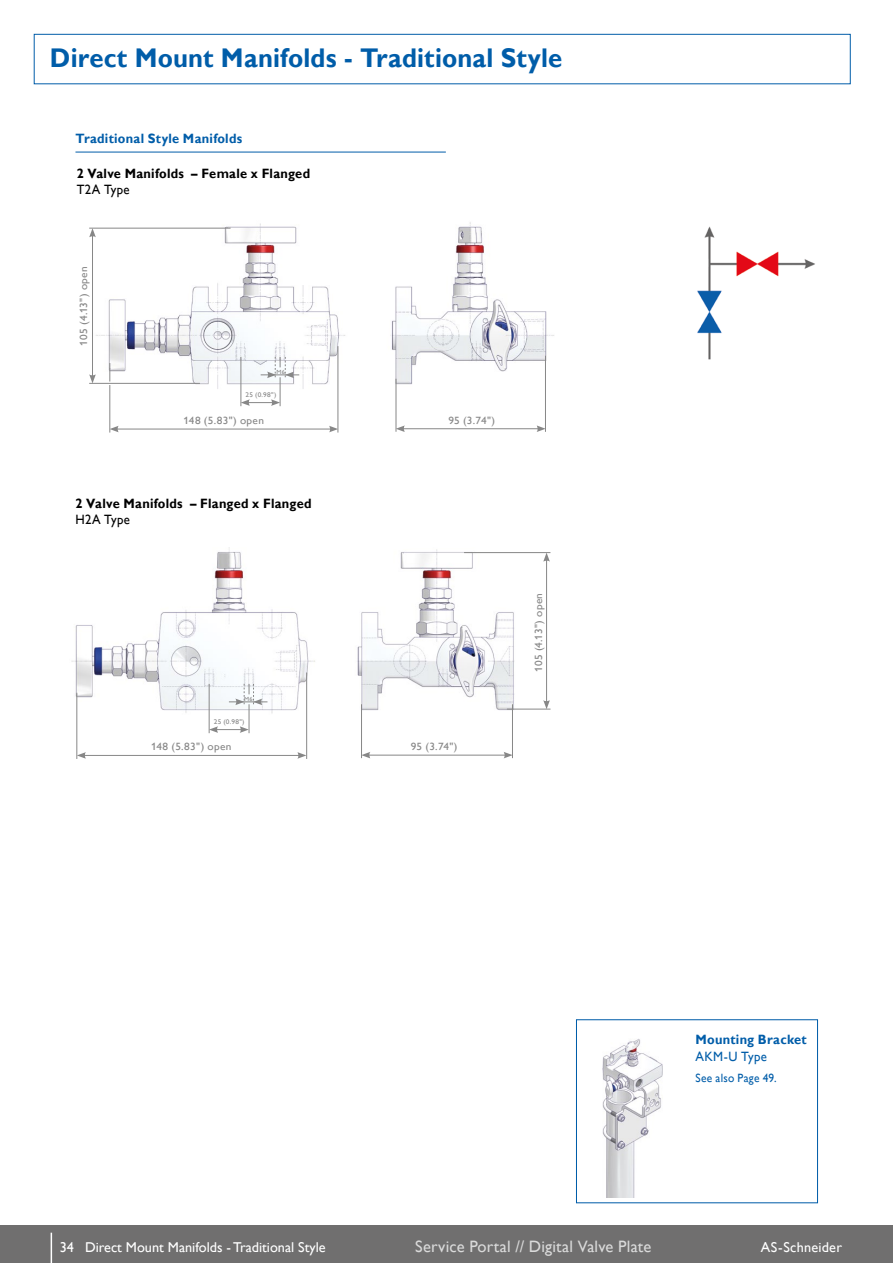
<style>
.page{position:relative;width:893px;height:1263px;background:#fff}
.page>*{position:absolute;margin:0;border:0;box-sizing:border-box;transform-origin:0 0}
.t1{font:700 27px "Gill Alt One";letter-spacing:.005em;color:#005da9;scale:.95 1}
.t2{font:16.5px "Gill Alt One";letter-spacing:.01em;color:#dadada}
.t3{font:14.25px "Gill Alt One";color:#fff}
.t4{font:14.25px "Gill Alt One";letter-spacing:.02em;color:#fff}
.t5{font:700 13.5px "Gill Alt One";letter-spacing:.02em;color:#000;scale:.95 1}
.t6{font:700 13.5px "Gill Alt One";letter-spacing:.02em;color:#005da9;scale:.95 1}
.t7{font:13.5px "Gill Alt One";letter-spacing:.02em;color:#000;scale:.95 1}
.t8{font:13.5px "Gill Alt One";letter-spacing:.025em;color:#005da9;scale:.95 1}
.t9{font:12px "Gill Alt One";letter-spacing:.025em;color:#005da9;scale:.95 1}
.t10{font:10.5px "Gill Alt One";letter-spacing:.025em;color:#878787;scale:1.08 1}
.t11{font:6.75px "Gill Alt One";letter-spacing:.035em;color:#878787;scale:1.08 1}
.t12{font:6px "Gill Alt One";color:#878787;scale:1.08 1}
</style>
<div class="page">
<div style="left:34px;top:34px;width:816px;height:50px;border:1px solid #005da9"></div>
<img style="left:697px;top:226px;width:118px;height:134px">
<div style="left:0;top:1225px;width:893px;height:38px;background:#706f6f"></div>
<hr style="left:51px;top:1233px;width:1px;height:30px;background:#fff">
<hr style="left:75px;top:152px;width:371px;height:1px;background:#005da9">
<img style="left:71px;top:548px;width:454px;height:169px">
<hr style="left:306px;top:672px;width:1px;height:87px;background:#878787">
<hr style="left:83px;top:755px;width:217px;height:1px;background:#878787">
<svg style="left:78px;top:752px;width:8px;height:7px"></svg>
<svg style="left:297px;top:752px;width:9px;height:7px"></svg>
<hr style="left:77px;top:693px;width:1px;height:66px;background:#878787">
<hr style="left:512px;top:704px;width:1px;height:54px;background:#878787">
<hr style="left:368px;top:755px;width:138px;height:1px;background:#878787">
<svg style="left:362px;top:752px;width:8px;height:6px"></svg>
<svg style="left:504px;top:752px;width:8px;height:6px"></svg>
<hr style="left:361px;top:704px;width:1px;height:54px;background:#878787">
<hr style="left:464px;top:552px;width:86px;height:1px;background:#878787">
<hr style="left:546px;top:559px;width:1px;height:143px;background:#878787">
<svg style="left:543px;top:700px;width:7px;height:9px"></svg>
<svg style="left:543px;top:553px;width:7px;height:9px"></svg>
<hr style="left:507px;top:709px;width:43px;height:1px;background:#878787">
<svg style="left:209px;top:684px;width:58px;height:49px"></svg>
<div style="left:576px;top:1019px;width:242px;height:184px;background:#fff;border:1px solid #005da9"></div>
<img style="left:602px;top:1039px;width:61px;height:159px">
<img style="left:89px;top:222px;width:465px;height:170px">
<hr style="left:89px;top:383px;width:111px;height:1px;background:#878787">
<hr style="left:92px;top:235px;width:1px;height:142px;background:#878787">
<svg style="left:89px;top:229px;width:7px;height:8px"></svg>
<svg style="left:89px;top:374px;width:7px;height:9px"></svg>
<hr style="left:89px;top:228px;width:142px;height:1px;background:#878787">
<svg style="left:241px;top:357px;width:58px;height:49px"></svg>
<hr style="left:338px;top:346px;width:1px;height:87px;background:#878787">
<hr style="left:116px;top:429px;width:215px;height:1px;background:#878787">
<svg style="left:111px;top:426px;width:8px;height:6px"></svg>
<svg style="left:329px;top:426px;width:9px;height:6px"></svg>
<hr style="left:110px;top:385px;width:1px;height:48px;background:#878787">
<hr style="left:545px;top:356px;width:1px;height:76px;background:#878787">
<hr style="left:402px;top:428px;width:137px;height:1px;background:#878787">
<svg style="left:397px;top:425px;width:8px;height:7px"></svg>
<svg style="left:537px;top:425px;width:9px;height:7px"></svg>
<hr style="left:396px;top:379px;width:1px;height:53px;background:#878787">
<svg style="left:110px;top:363px;width:1px;height:18px"></svg>
<h1 class="t1" style="left:50px;top:42px;width:541px">Direct Mount Manifolds - Traditional Style</h1>
<p class="t6" style="left:76px;top:130px;width:177px">Traditional Style Manifolds</p>
<p class="t5" style="left:77px;top:165px;width:247px">2 Valve Manifolds – Female x Flanged</p>
<p class="t7" style="left:77px;top:182px;width:57px">T2A Type</p>
<p class="t10" style="left:78px;top:346px;width:75px;rotate:-90deg">105 (4.13") open</p>
<p class="t12" style="left:276px;top:368px;width:9px">M6</p>
<p class="t11" style="left:246px;top:391px;width:30px">25 (0.98")</p>
<p class="t10" style="left:184px;top:415px;width:76px">148 (5.83") open</p>
<p class="t10" style="left:448px;top:414px;width:45px">95 (3.74")</p>
<p class="t5" style="left:75px;top:495px;width:250px">2 Valve Manifolds – Flanged x Flanged</p>
<p class="t7" style="left:75px;top:512px;width:59px">H2A Type</p>
<p class="t12" style="left:244px;top:695px;width:9px">M6</p>
<p class="t11" style="left:214px;top:718px;width:30px">25 (0.98")</p>
<p class="t10" style="left:151px;top:741px;width:76px">148 (5.83") open</p>
<p class="t10" style="left:411px;top:741px;width:45px">95 (3.74")</p>
<p class="t10" style="left:532px;top:672px;width:75px;rotate:-90deg">105 (4.13") open</p>
<p class="t6" style="left:695px;top:1032px;width:119px">Mounting Bracket</p>
<p class="t8" style="left:695px;top:1048px;width:77px">AKM-U Type</p>
<p class="t9" style="left:695px;top:1070px;width:87px">See also Page 49.</p>
<h2 class="t2" style="left:415px;top:1236px;width:238px">Service Portal // Digital Valve Plate</h2>
<h3 class="t3" style="left:60px;top:1239px;width:267px">34 Direct Mount Manifolds - Traditional Style</h3>
<h3 class="t4" style="left:761px;top:1239px;width:83px">AS-Schneider</h3>
</div>
